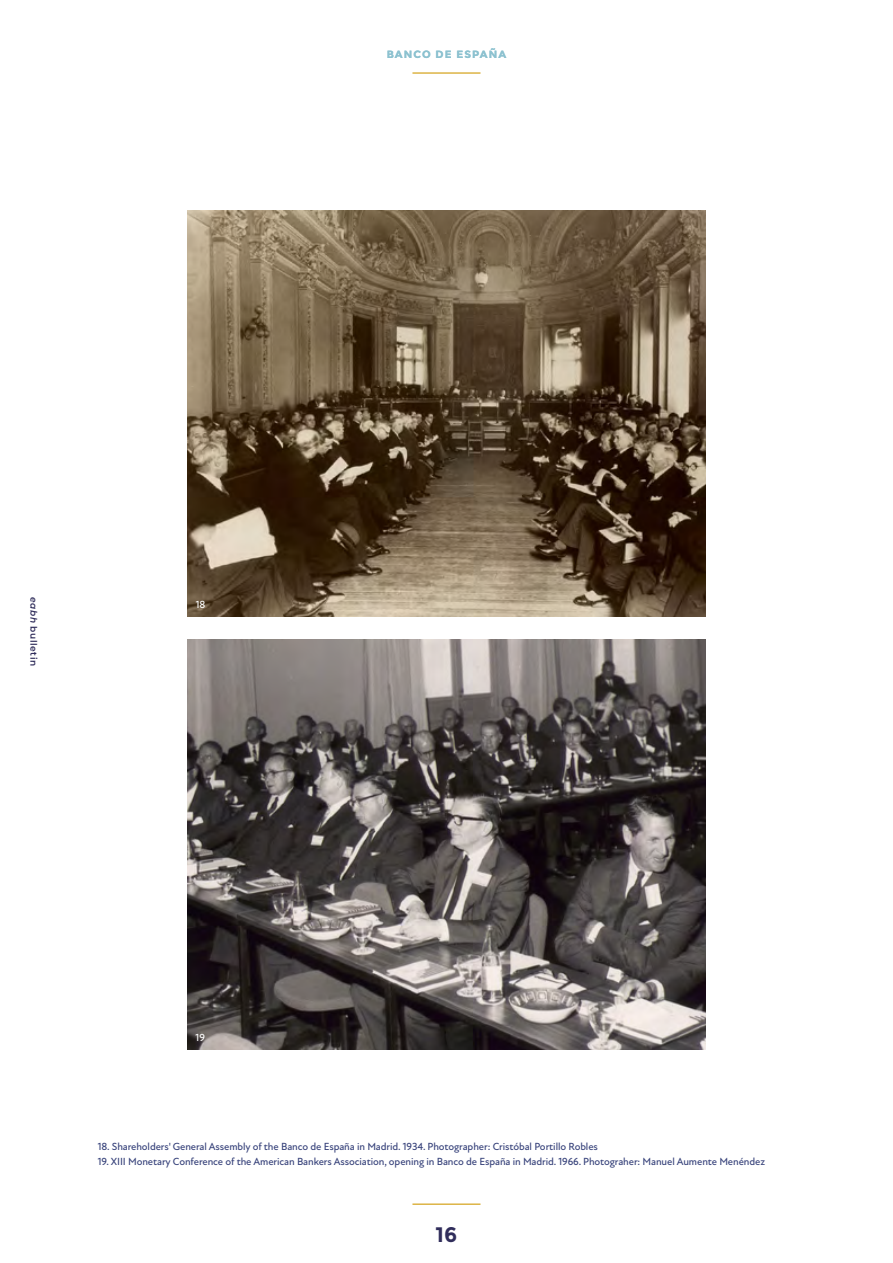
<style>
.page{position:relative;width:893px;height:1263px;background:#fff}
.page>*{position:absolute;margin:0;border:0;box-sizing:border-box;transform-origin:0 0}
.t1{font:700 21px "Montserrat";color:#302d5b}
.t2{font:500 10.5px "Atten New";letter-spacing:-.01em;color:#38437b}
.t3{font:700 10.5px "Montserrat";letter-spacing:.1em;color:#8dc2d0}
.t4{font:500 10.5px "Atten New";color:#fff}
.t5{font:600 9px "Montserrat";letter-spacing:.06em;color:#302d5b}
.s1{font-style:italic}
</style>
<div class="page">
<hr style="left:412px;top:72px;width:68px;height:2px;background:#dcb446">
<img style="left:187px;top:211px;width:519px;height:406px">
<img style="left:187px;top:640px;width:519px;height:410px">
<hr style="left:412px;top:1203px;width:68px;height:2px;background:#dcb446">
<p class="t3" style="left:387px;top:48px;width:121px">BANCO DE ESPAÑA</p>
<p class="t5" style="left:40px;top:597px;width:70px;rotate:90deg"><span class="s1">eabh</span> bulletin</p>
<p class="t4" style="left:196px;top:598px;width:11px">18</p>
<p class="t4" style="left:196px;top:1032px;width:11px">19</p>
<p class="t2" style="left:98px;top:1140px;width:502px">18. Shareholders' General Assembly of the Banco de España in Madrid. 1934. Photographer: Cristóbal Portillo Robles</p>
<p class="t2" style="left:98px;top:1155px;width:669px">19. XIII Monetary Conference of the American Bankers Association, opening in Banco de España in Madrid. 1966. Photograher: Manuel Aumente Menéndez</p>
<h1 class="t1" style="left:435px;top:1222px;width:24px">16</h1>
</div>
